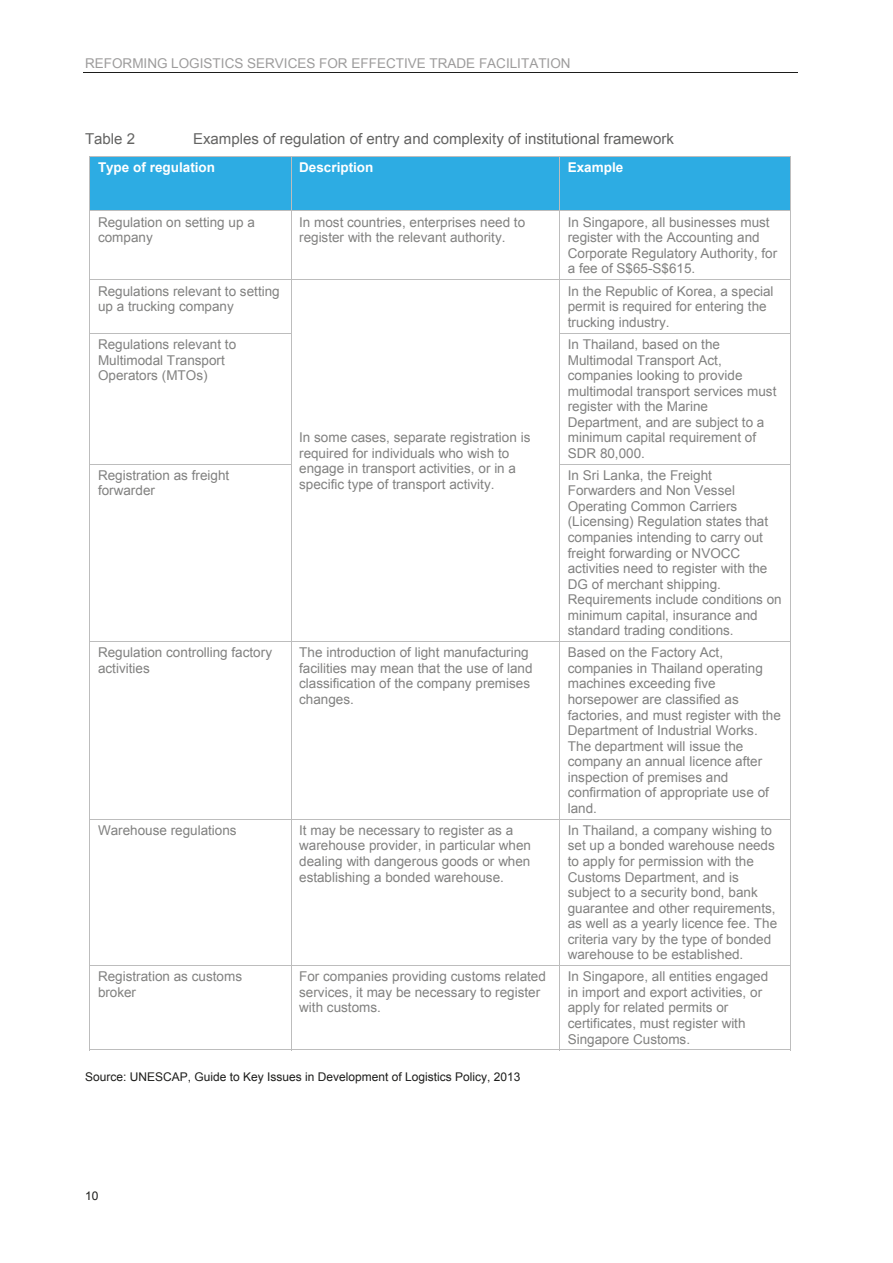
<style>
.page{position:relative;width:893px;height:1263px;background:#fff}
.page>*{position:absolute;margin:0;border:0;box-sizing:border-box;transform-origin:0 0}
.t1{font:15px "Arial";color:#646463}
.t2{font:13.5px/15.6px "Arial";color:#818180}
.t3{font:13.5px "Arial";color:#9d9c9c}
.t4{font:700 13.5px "Arial";color:#fff}
.t5{font:12px "Arial";color:#1d1d1b}
</style>
<div class="page">
<hr style="left:83px;top:72px;width:714px;height:1px;background:#1d1d1b">
<div style="left:90px;top:157px;width:201px;height:54px;background:#2dace3"></div>
<div style="left:291px;top:157px;width:268px;height:54px;background:#2dace3"></div>
<div style="left:560px;top:157px;width:230px;height:54px;background:#2dace3"></div>
<hr style="left:90px;top:156px;width:701px;height:1px;background:#bdbdbd">
<hr style="left:90px;top:157px;width:1px;height:54px;background:#bdbdbd">
<hr style="left:291px;top:157px;width:1px;height:54px;background:#bdbdbd">
<hr style="left:559px;top:157px;width:1px;height:54px;background:#bdbdbd">
<hr style="left:790px;top:157px;width:1px;height:54px;background:#bdbdbd">
<hr style="left:90px;top:211px;width:701px;height:1px;background:#bdbdbd">
<hr style="left:90px;top:211px;width:1px;height:68px;background:#bdbdbd">
<hr style="left:291px;top:211px;width:1px;height:68px;background:#bdbdbd">
<hr style="left:559px;top:211px;width:1px;height:68px;background:#bdbdbd">
<hr style="left:790px;top:211px;width:1px;height:68px;background:#bdbdbd">
<hr style="left:90px;top:279px;width:701px;height:1px;background:#bdbdbd">
<hr style="left:90px;top:280px;width:1px;height:53px;background:#bdbdbd">
<hr style="left:291px;top:280px;width:1px;height:53px;background:#bdbdbd">
<hr style="left:559px;top:280px;width:1px;height:53px;background:#bdbdbd">
<hr style="left:790px;top:280px;width:1px;height:53px;background:#bdbdbd">
<hr style="left:90px;top:333px;width:201px;height:1px;background:#bdbdbd">
<hr style="left:559px;top:333px;width:232px;height:1px;background:#bdbdbd">
<hr style="left:90px;top:333px;width:1px;height:131px;background:#bdbdbd">
<hr style="left:291px;top:333px;width:1px;height:131px;background:#bdbdbd">
<hr style="left:559px;top:333px;width:1px;height:131px;background:#bdbdbd">
<hr style="left:790px;top:333px;width:1px;height:131px;background:#bdbdbd">
<hr style="left:90px;top:464px;width:201px;height:1px;background:#bdbdbd">
<hr style="left:559px;top:464px;width:232px;height:1px;background:#bdbdbd">
<hr style="left:90px;top:464px;width:1px;height:177px;background:#bdbdbd">
<hr style="left:291px;top:464px;width:1px;height:177px;background:#bdbdbd">
<hr style="left:559px;top:464px;width:1px;height:177px;background:#bdbdbd">
<hr style="left:790px;top:464px;width:1px;height:177px;background:#bdbdbd">
<hr style="left:90px;top:641px;width:701px;height:1px;background:#bdbdbd">
<hr style="left:90px;top:642px;width:1px;height:177px;background:#bdbdbd">
<hr style="left:291px;top:642px;width:1px;height:177px;background:#bdbdbd">
<hr style="left:559px;top:642px;width:1px;height:177px;background:#bdbdbd">
<hr style="left:790px;top:642px;width:1px;height:177px;background:#bdbdbd">
<hr style="left:90px;top:819px;width:701px;height:1px;background:#bdbdbd">
<hr style="left:90px;top:819px;width:1px;height:146px;background:#bdbdbd">
<hr style="left:291px;top:819px;width:1px;height:146px;background:#bdbdbd">
<hr style="left:559px;top:819px;width:1px;height:146px;background:#bdbdbd">
<hr style="left:790px;top:819px;width:1px;height:146px;background:#bdbdbd">
<hr style="left:90px;top:965px;width:701px;height:1px;background:#bdbdbd">
<hr style="left:90px;top:966px;width:1px;height:84px;background:#bdbdbd">
<hr style="left:90px;top:1050px;width:201px;height:1px;background:#bdbdbd">
<hr style="left:291px;top:966px;width:1px;height:84px;background:#bdbdbd">
<hr style="left:291px;top:1050px;width:268px;height:1px;background:#bdbdbd">
<hr style="left:559px;top:966px;width:1px;height:84px;background:#bdbdbd">
<hr style="left:560px;top:1050px;width:230px;height:1px;background:#bdbdbd">
<hr style="left:790px;top:966px;width:1px;height:84px;background:#bdbdbd">
<p class="t3" style="left:85px;top:56px;width:487px">REFORMING LOGISTICS SERVICES FOR EFFECTIVE TRADE FACILITATION</p>
<p class="t1" style="left:85px;top:130px;width:52px">Table 2</p>
<p class="t1" style="left:193px;top:130px;width:482px">Examples of regulation of entry and complexity of institutional framework</p>
<p class="t4" style="left:98px;top:160px;width:119px">Type of regulation</p>
<p class="t4" style="left:299px;top:160px;width:76px">Description</p>
<p class="t4" style="left:568px;top:160px;width:57px">Example</p>
<p class="t2" style="left:98px;top:214px;width:158px">Regulation on setting up a company</p>
<p class="t2" style="left:299px;top:214px;width:227px">In most countries, enterprises need to register with the relevant authority.</p>
<p class="t2" style="left:568px;top:214px;width:211px">In Singapore, all businesses must register with the Accounting and<br>Corporate Regulatory Authority, for a fee of S$65-S$615.</p>
<p class="t2" style="left:98px;top:283px;width:183px">Regulations relevant to setting up a trucking company</p>
<p class="t2" style="left:568px;top:283px;width:207px">In the Republic of Korea, a special permit is required for entering the trucking industry.</p>
<p class="t2" style="left:98px;top:337px;width:140px">Regulations relevant to<br>Multimodal Transport<br>Operators (MTOs)</p>
<p class="t2" style="left:568px;top:337px;width:210px">In Thailand, based on the<br>Multimodal Transport Act, companies looking to provide multimodal transport services must register with the Marine<br>Department, and are subject to a minimum capital requirement of<br>SDR 80,000.</p>
<p class="t2" style="left:98px;top:468px;width:133px">Registration as freight forwarder</p>
<p class="t2" style="left:568px;top:467px;width:215px">In Sri Lanka, the Freight<br>Forwarders and Non Vessel<br>Operating Common Carriers (Licensing) Regulation states that companies intending to carry out freight forwarding or NVOCC activities need to register with the<br>DG of merchant shipping.<br>Requirements include conditions on minimum capital, insurance and standard trading conditions.</p>
<p class="t2" style="left:98px;top:645px;width:176px">Regulation controlling factory activities</p>
<p class="t2" style="left:299px;top:645px;width:235px">The introduction of light manufacturing facilities may mean that the use of land classification of the company premises changes.</p>
<p class="t2" style="left:568px;top:645px;width:215px">Based on the Factory Act, companies in Thailand operating machines exceeding five horsepower are classified as factories, and must register with the<br>Department of Industrial Works.<br>The department will issue the company an annual licence after inspection of premises and confirmation of appropriate use of land.</p>
<p class="t2" style="left:98px;top:823px;width:140px">Warehouse regulations</p>
<p class="t2" style="left:299px;top:822px;width:233px">It may be necessary to register as a warehouse provider, in particular when dealing with dangerous goods or when establishing a bonded warehouse.</p>
<p class="t2" style="left:568px;top:823px;width:211px">In Thailand, a company wishing to set up a bonded warehouse needs to apply for permission with the<br>Customs Department, and is subject to a security bond, bank guarantee and other requirements, as well as a yearly licence fee. The criteria vary by the type of bonded warehouse to be established.</p>
<p class="t2" style="left:98px;top:969px;width:146px">Registration as customs broker</p>
<p class="t2" style="left:299px;top:969px;width:248px">For companies providing customs related services, it may be necessary to register with customs.</p>
<p class="t2" style="left:568px;top:969px;width:202px">In Singapore, all entities engaged in import and export activities, or apply for related permits or certificates, must register with<br>Singapore Customs.</p>
<p class="t5" style="left:85px;top:1070px;width:437px">Source: UNESCAP, Guide to Key Issues in Development of Logistics Policy, 2013</p>
<p class="t2" style="left:299px;top:430px;width:233px">In some cases, separate registration is required for individuals who wish to engage in transport activities, or in a specific type of transport activity.</p>
<p class="t5" style="left:85px;top:1189px;width:15px">10</p>
</div>
